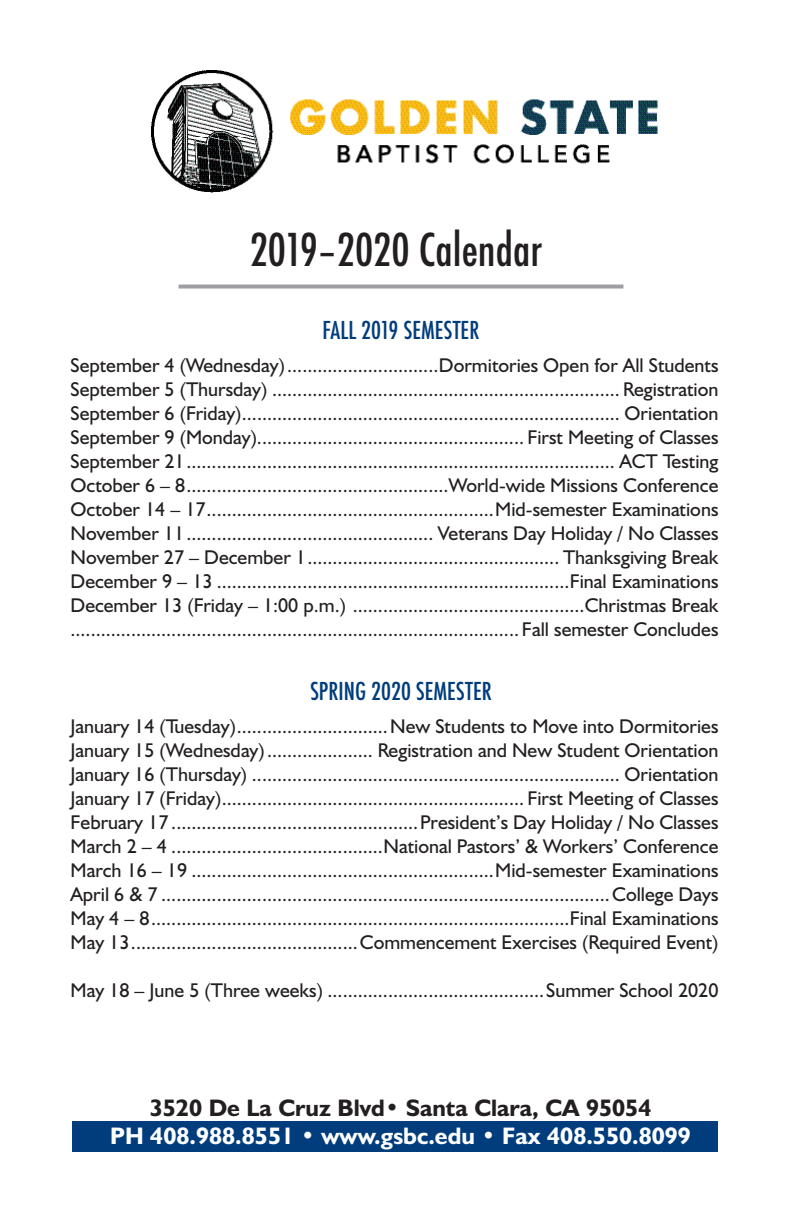
<style>
.page{position:relative;width:792px;height:1224px;background:#fff}
.page>*{position:absolute;margin:0;border:0;box-sizing:border-box;transform-origin:0 0}
.Headline{font:500 condensed 44px "Futura";color:#231f20}
.t1{font:700 24px "Humanist 521 BT";color:#fff}
.t2{font:700 24px "Humanist 521 BT";color:#231f20}
.Subhead_2{font:500 condensed 24px "Futura";color:#013d7d}
.Tabbed_Leader_wider{font:20px/24px "Humanist 521 BT";color:#231f20}
</style>
<div class="page">
<div style="left:72px;top:1121px;width:646px;height:31px;background:#013d7d"></div>
<img style="left:152px;top:71px;width:505px;height:121px">
<svg style="left:179px;top:285px;width:444px;height:4px;background:#a8aaad"></svg>
<p class="Headline" style="left:250px;top:222px;width:294px">2019–2020 Calendar</p>
<p class="Subhead_2" style="left:323px;top:315px;width:158px">FALL 2019 SEMESTER</p>
<p class="Tabbed_Leader_wider" style="left:71px;top:353px;width:650px">September 4 (Wednesday)..............................Dormitories Open for All Students</p>
<p class="Tabbed_Leader_wider" style="left:71px;top:377px;width:650px">September 5 (Thursday) ..................................................................... Registration</p>
<p class="Tabbed_Leader_wider" style="left:71px;top:401px;width:650px">September 6 (Friday)........................................................................... Orientation</p>
<p class="Tabbed_Leader_wider" style="left:71px;top:425px;width:650px">September 9 (Monday)..................................................... First Meeting of Classes</p>
<p class="Tabbed_Leader_wider" style="left:71px;top:449px;width:650px">September 21..................................................................................... ACT Testing</p>
<p class="Tabbed_Leader_wider" style="left:71px;top:473px;width:650px">October 6 – 8....................................................World-wide Missions Conference</p>
<p class="Tabbed_Leader_wider" style="left:71px;top:497px;width:650px">October 14 – 17.........................................................Mid-semester Examinations</p>
<p class="Tabbed_Leader_wider" style="left:71px;top:521px;width:650px">November 11................................................. Veterans Day Holiday / No Classes</p>
<p class="Tabbed_Leader_wider" style="left:71px;top:545px;width:650px">November 27 – December 1.................................................. Thanksgiving Break</p>
<p class="Tabbed_Leader_wider" style="left:71px;top:569px;width:650px">December 9 – 13 ......................................................................Final Examinations</p>
<p class="Tabbed_Leader_wider" style="left:71px;top:593px;width:650px">December 13 (Friday – 1:00 p.m.) ..............................................Christmas Break ......................................................................................... Fall semester Concludes</p>
<p class="Subhead_2" style="left:310px;top:676px;width:183px">SPRING 2020 SEMESTER</p>
<p class="Tabbed_Leader_wider" style="left:71px;top:714px;width:650px">January 14 (Tuesday)..............................New Students to Move into Dormitories</p>
<p class="Tabbed_Leader_wider" style="left:71px;top:738px;width:650px">January 15 (Wednesday)..................... Registration and New Student Orientation</p>
<p class="Tabbed_Leader_wider" style="left:71px;top:762px;width:650px">January 16 (Thursday) ......................................................................... Orientation</p>
<p class="Tabbed_Leader_wider" style="left:71px;top:786px;width:650px">January 17 (Friday)............................................................ First Meeting of Classes</p>
<p class="Tabbed_Leader_wider" style="left:71px;top:810px;width:650px">February 17 .................................................President’s Day Holiday / No Classes</p>
<p class="Tabbed_Leader_wider" style="left:71px;top:834px;width:650px">March 2 – 4 ..........................................National Pastors’ &amp; Workers’ Conference</p>
<p class="Tabbed_Leader_wider" style="left:71px;top:858px;width:650px">March 16 – 19 ............................................................Mid-semester Examinations</p>
<p class="Tabbed_Leader_wider" style="left:71px;top:882px;width:650px">April 6 &amp; 7 .........................................................................................College Days</p>
<p class="Tabbed_Leader_wider" style="left:71px;top:906px;width:650px">May 4 – 8...................................................................................Final Examinations</p>
<p class="Tabbed_Leader_wider" style="left:71px;top:930px;width:650px">May 13.............................................Commencement Exercises (Required Event)</p>
<p class="Tabbed_Leader_wider" style="left:71px;top:978px;width:650px">May 18 – June 5 (Three weeks) ...........................................Summer School 2020</p>
<p class="t2" style="left:150px;top:1092px;width:503px">3520 De La Cruz Blvd• Santa Clara, CA 95054</p>
<p class="t1" style="left:110px;top:1121px;width:582px">PH 408.988.8551 • www.gsbc.edu • Fax 408.550.8099</p>
</div>
